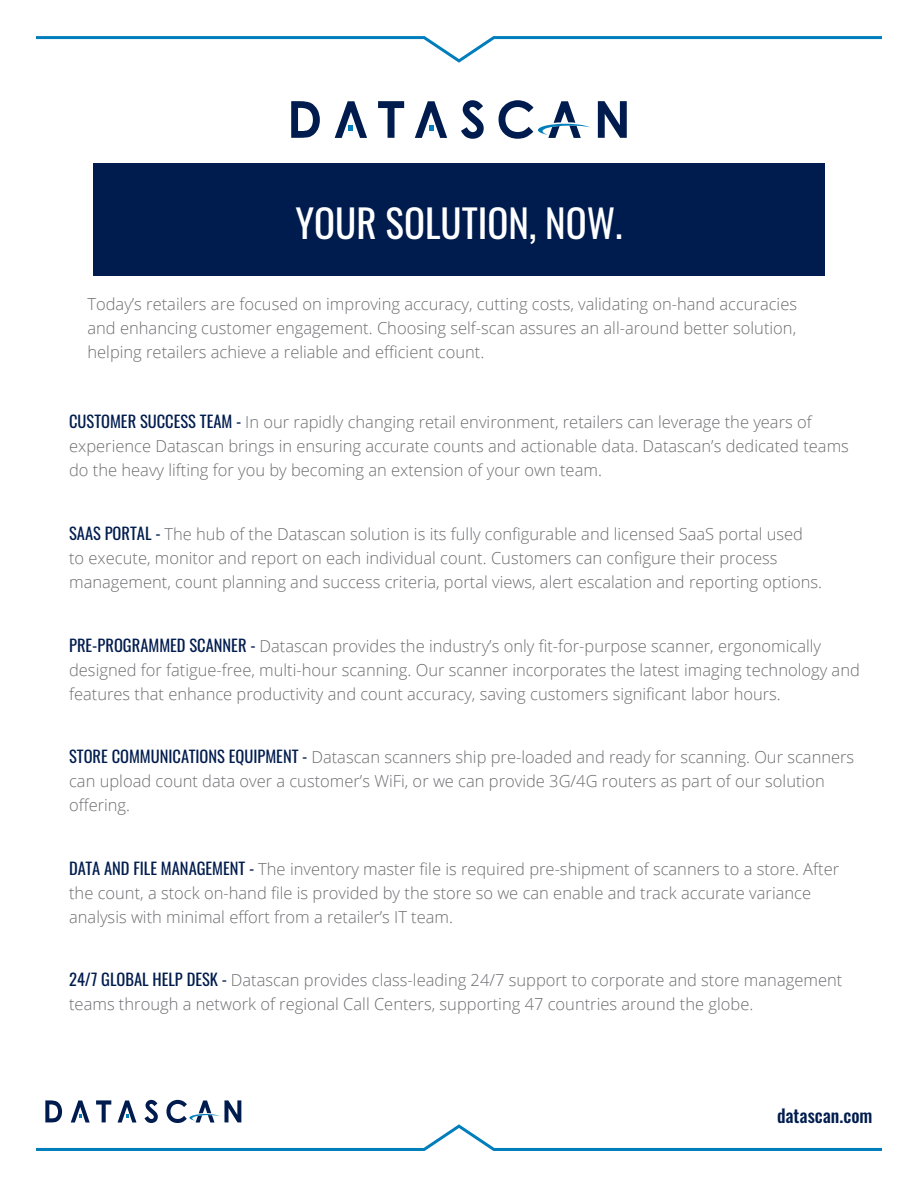
<style>
.page{position:relative;width:918px;height:1188px;background:#fff}
.page>*{position:absolute;margin:0;border:0;box-sizing:border-box;transform-origin:0 0}
.t1{font:39px "Oswald";color:#fff}
.t2{font:500 18px "Oswald";color:#001c4e}
.t3{font:300 16.5px/24px "Open Sans";color:#6c6d70}
.s1{font-family:"Oswald";font-weight:400;color:#001c4e}
</style>
<div class="page">
<svg style="left:45px;top:1100px;width:17px;height:22px"></svg>
<svg style="left:96px;top:1100px;width:15px;height:22px"></svg>
<svg style="left:145px;top:1100px;width:13px;height:23px"></svg>
<svg style="left:71px;top:1100px;width:19px;height:23px"></svg>
<svg style="left:118px;top:1100px;width:18px;height:23px"></svg>
<svg style="left:166px;top:1100px;width:75px;height:23px"></svg>
<svg style="left:36px;top:1124px;width:846px;height:27px"></svg>
<div style="left:93px;top:164px;width:732px;height:112px;background:#001c4e"></div>
<svg style="left:291px;top:101px;width:29px;height:37px"></svg>
<svg style="left:378px;top:101px;width:26px;height:37px"></svg>
<svg style="left:461px;top:100px;width:23px;height:39px"></svg>
<svg style="left:598px;top:101px;width:29px;height:37px"></svg>
<svg style="left:335px;top:101px;width:32px;height:37px"></svg>
<svg style="left:415px;top:101px;width:32px;height:37px"></svg>
<svg style="left:499px;top:100px;width:91px;height:39px"></svg>
<svg style="left:36px;top:36px;width:846px;height:27px"></svg>
<p class="t1" style="left:295px;top:189px;width:329px">YOUR SOLUTION, NOW.</p>
<p class="t3" style="left:87px;top:292px;width:711px;text-align:justify">Today’s retailers are focused on improving accuracy, cutting costs, validating on-hand accuracies and enhancing customer engagement. Choosing self-scan assures an all-around better solution, helping retailers achieve a reliable and efficient count.</p>
<p class="t3" style="left:69px;top:410px;width:781px"><span class="s1">CUSTOMER SUCCESS TEAM -</span> In our rapidly changing retail environment, retailers can leverage the years of experience Datascan brings in ensuring accurate counts and actionable data. Datascan’s dedicated teams do the heavy lifting for you by becoming an extension of your own team.</p>
<p class="t3" style="left:69px;top:522px;width:755px"><span class="s1">SAAS PORTAL -</span> The hub of the Datascan solution is its fully configurable and licensed SaaS portal used to execute, monitor and report on each individual count. Customers can configure their process management, count planning and success criteria, portal views, alert escalation and reporting options.</p>
<p class="t3" style="left:69px;top:633px;width:792px"><span class="s1">PRE-PROGRAMMED SCANNER -</span> Datascan provides the industry’s only fit-for-purpose scanner, ergonomically designed for fatigue-free, multi-hour scanning. Our scanner incorporates the latest imaging technology and features that enhance productivity and count accuracy, saving customers significant labor hours.</p>
<p class="t3" style="left:69px;top:745px;width:787px"><span class="s1">STORE COMMUNICATIONS EQUIPMENT -</span> Datascan scanners ship pre-loaded and ready for scanning. Our scanners can upload count data over a customer’s WiFi, or we can provide 3G/4G routers as part of our solution offering.</p>
<p class="t3" style="left:69px;top:856px;width:772px"><span class="s1">DATA AND FILE MANAGEMENT -</span> The inventory master file is required pre-shipment of scanners to a store. After the count, a stock on-hand file is provided by the store so we can enable and track accurate variance analysis with minimal effort from a retailer’s IT team.</p>
<p class="t3" style="left:69px;top:968px;width:775px"><span class="s1">24/7 GLOBAL HELP DESK -</span> Datascan provides class-leading 24/7 support to corporate and store management teams through a network of regional Call Centers, supporting 47 countries around the globe.</p>
<p class="t2" style="left:777px;top:1106px;width:97px">datascan.com</p>
</div>
